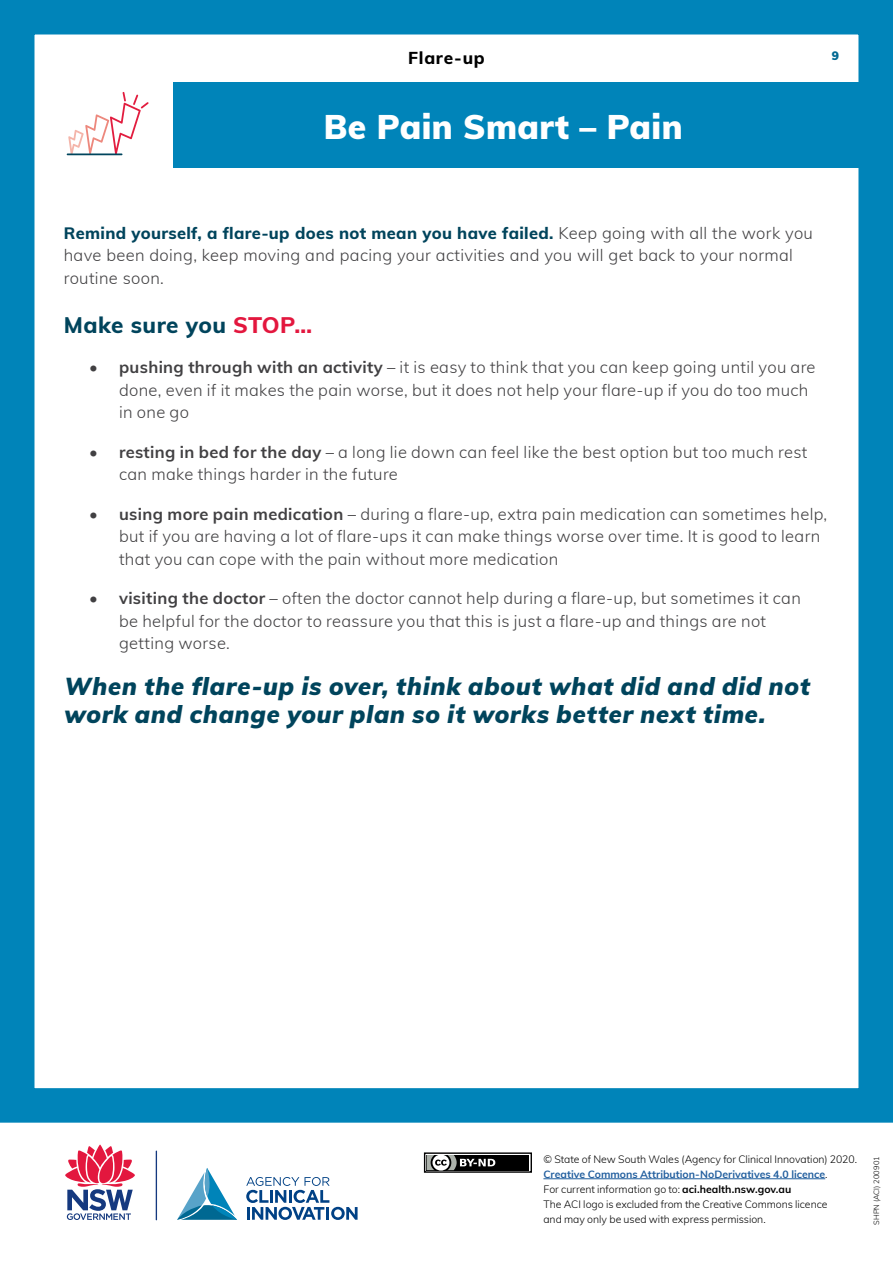
<style>
.page{position:relative;width:893px;height:1263px;background:#fff}
.page>*{position:absolute;margin:0;border:0;box-sizing:border-box;transform-origin:0 0}
.t1{font:900 33.45px "Muli";letter-spacing:.01em;color:#fff}
.Question_-_Dark_Blue{font:italic 900 24px/28.5px "Muli";letter-spacing:.035em;color:#00445c}
.t2{font:800 22.5px "Muli";letter-spacing:.02em;color:#00445c}
.t3{font:800 17.25px "Muli";letter-spacing:.045em;color:#000}
.Body_11_15{font:300 16.5px/22.5px "Muli";letter-spacing:.02em;color:#414042}
.t4{font:900 12px "Muli";color:#006892}
.t5{font:300 10.5px/15px "Muli";color:#000}
.t6{font:300 7.5px "Muli";letter-spacing:.01em;color:#000}
.s1{font-weight:800;color:#00445c}
.s2{color:#e3173e}
.s3{font-weight:700}
.s4{font-weight:700;color:#215e9e}
</style>
<div class="page">
<hr style="left:156px;top:1150px;width:1px;height:70px;background:#15397f">
<svg style="left:65px;top:1144px;width:70px;height:76px"></svg>
<svg style="left:177px;top:1168px;width:181px;height:52px"></svg>
<div style="left:0;top:0;width:893px;height:1123px;border:34px solid #0084b9"></div>
<hr style="left:543px;top:1178px;width:282px;height:1px;background:#215e9e">
<svg style="left:495px;top:1170px;width:34px;height:1px"></svg>
<div style="left:424px;top:1152px;width:108px;height:21px;border:1px solid #000"></div>
<div style="left:427px;top:1155px;width:102px;height:15px;background:#000"></div>
<svg style="left:424px;top:1152px;width:71px;height:21px"></svg>
<div style="left:173px;top:82px;width:703px;height:85px;background:#0084b9"></div>
<hr style="left:17px;top:82px;width:4px;height:85px;background:#0084b9">
<hr style="left:67px;top:153px;width:55px;height:2px;background:#00455d">
<svg style="left:68px;top:92px;width:81px;height:63px"></svg>
<p class="t3" style="left:408px;top:45px;width:78px">Flare-up</p>
<p class="t4" style="left:832px;top:46px;width:9px">9</p>
<p class="t1" style="left:324px;top:102px;width:360px">Be Pain Smart – Pain</p>
<p class="Body_11_15" style="left:64px;top:221px;width:751px"><span class="s1">Remind yourself, a flare-up does not mean you have failed.</span> Keep going with all the work you have been doing, keep moving and pacing your activities and you will get back to your normal routine soon.</p>
<h1 class="t2" style="left:64px;top:309px;width:250px">Make sure you <span class="s2">STOP…</span></h1>
<p class="Body_11_15" style="left:119px;top:355px;width:698px;text-indent:-30px">• <span class="s3">pushing through with an activity</span> – it is easy to think that you can keep going until you are done, even if it makes the pain worse, but it does not help your flare-up if you do too much in one go</p>
<p class="Body_11_15" style="left:119px;top:440px;width:690px;text-indent:-30px">• <span class="s3">resting in bed for the day</span> – a long lie down can feel like the best option but too much rest can make things harder in the future</p>
<p class="Body_11_15" style="left:119px;top:502px;width:710px;text-indent:-30px">• <span class="s3">using more pain medication</span> – during a flare-up, extra pain medication can sometimes help, but if you are having a lot of flare-ups it can make things worse over time. It is good to learn that you can cope with the pain without more medication</p>
<p class="Body_11_15" style="left:119px;top:586px;width:683px;text-indent:-30px">• <span class="s3">visiting the doctor</span> – often the doctor cannot help during a flare-up, but sometimes it can be helpful for the doctor to reassure you that this is just a flare-up and things are not getting worse.</p>
<p class="Question_-_Dark_Blue" style="left:64px;top:671px;width:750px">When the flare-up is over, think about what did and did not work and change your plan so it works better next time.</p>
<p class="t5" style="left:543px;top:1151px;width:315px">© State of New South Wales (Agency for Clinical Innovation) 2020.<br><span class="s4">Creative Commons Attribution-NoDerivatives 4.0 licence</span>.<br>For current information go to: <span class="s3">aci.health.nsw.gov.au<br></span>The ACI logo is excluded from the Creative Commons licence<br>and may only be used with express permission.</p>
<p class="t6" style="left:871px;top:1225px;width:70px;rotate:-90deg">SHPN (ACI) 200901</p>
</div>
